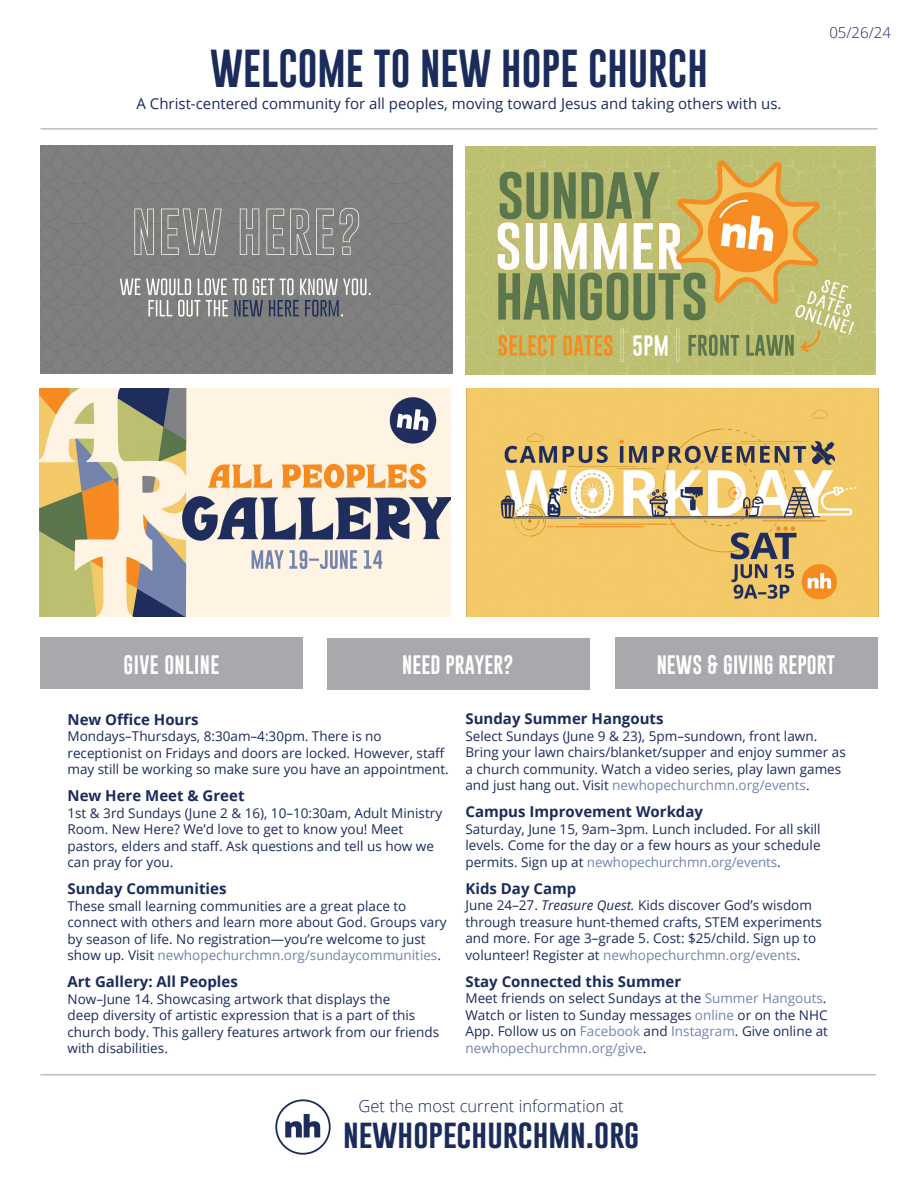
<style>
.page{position:relative;width:918px;height:1188px;background:#fff}
.page>*{position:absolute;margin:0;border:0;box-sizing:border-box;transform-origin:0 0}
.t1{font:39px "Gobold";color:#1a2b5c}
.t2{font:30px "Gobold";color:#1a2b5c}
.t3{font:19.5px "Gobold";color:#fff}
.t4{font:19.5px "Gobold";letter-spacing:.02em;color:#fff}
.t5{font:300 16.5px "Open Sans";color:#1a2b5c}
.Sub_Heads{font:700 15px "Open Sans";color:#1a2b5c}
.Body_Basic{font:15px "Open Sans";color:#1a2b5c}
.t6{font:300 15px "Open Sans";color:#1a2b5c}
.Sub_Heads-2{font:13.5px/16.5px "Open Sans";color:#1a2b5c}
.Body_Basic-2{font:13.5px/16.5px "Open Sans";color:#1a2b5c}
.s1{color:#7284ac}
.s2{font-style:italic}
</style>
<div class="page">
<img style="left:40px;top:146px;width:412px;height:228px">
<div style="left:40px;top:637px;width:263px;height:52px;background:#a8a9ad"></div>
<div style="left:327px;top:638px;width:263px;height:52px;background:#a8a9ad"></div>
<div style="left:615px;top:637px;width:263px;height:52px;background:#a8a9ad"></div>
<hr style="left:40px;top:1074px;width:836px;height:2px;background:#bcbdc0">
<hr style="left:40px;top:128px;width:837px;height:2px;background:#bcbdc0">
<img style="left:276px;top:1099px;width:55px;height:55px">
<img style="left:467px;top:389px;width:411px;height:228px">
<img style="left:465px;top:147px;width:411px;height:228px">
<img style="left:39px;top:389px;width:411px;height:228px">
<p class="t1" style="left:210px;top:43px;width:499px">WELCOME TO NEW HOPE CHURCH</p>
<p class="Body_Basic" style="left:137px;top:93px;width:646px">A Christ-centered community for all peoples, moving toward Jesus and taking others with us.</p>
<p class="t6" style="left:829px;top:23px;width:63px">05/26/24</p>
<p class="t4" style="left:123px;top:652px;width:97px">GIVE ONLINE</p>
<p class="t3" style="left:402px;top:652px;width:113px">NEED PRAYER?</p>
<p class="t3" style="left:657px;top:652px;width:180px">NEWS &amp; GIVING REPORT</p>
<p class="Sub_Heads" style="left:68px;top:709px;width:133px">New Office Hours</p>
<p class="Sub_Heads-2" style="left:68px;top:728px;width:383px">Mondays–Thursdays, 8:30am–4:30pm. There is no receptionist on Fridays and doors are locked. However, staff may still be working so make sure you have an appointment.</p>
<p class="Sub_Heads" style="left:68px;top:785px;width:179px">New Here Meet &amp; Greet</p>
<p class="Sub_Heads-2" style="left:68px;top:804px;width:376px">1st &amp; 3rd Sundays (June 2 &amp; 16), 10–10:30am, Adult Ministry Room. New Here? We’d love to get to know you! Meet pastors, elders and staff. Ask questions and tell us how we can pray for you.</p>
<p class="Sub_Heads" style="left:68px;top:878px;width:160px">Sunday Communities</p>
<p class="Body_Basic-2" style="left:68px;top:897px;width:381px">These small learning communities are a great place to connect with others and learn more about God. Groups vary by season of life. No registration—you’re welcome to just show up. Visit <span class="s1">newhopechurchmn.org/sundaycommunities</span>.</p>
<p class="Sub_Heads" style="left:68px;top:971px;width:172px">Art Gallery: All Peoples</p>
<p class="Body_Basic-2" style="left:68px;top:990px;width:373px">Now–June 14. Showcasing artwork that displays the<br>deep diversity of artistic expression that is a part of this church body. This gallery features artwork from our friends with disabilities.</p>
<p class="Sub_Heads" style="left:465px;top:708px;width:200px">Sunday Summer Hangouts</p>
<p class="Sub_Heads-2" style="left:465px;top:727px;width:382px">Select Sundays (June 9 &amp; 23), 5pm–sundown, front lawn.<br>Bring your lawn chairs/blanket/supper and enjoy summer as a church community. Watch a video series, play lawn games and just hang out. Visit <span class="s1">newhopechurchmn.org/events</span>.</p>
<p class="Sub_Heads" style="left:465px;top:801px;width:239px">Campus Improvement Workday</p>
<p class="Sub_Heads-2" style="left:465px;top:820px;width:357px;text-align:justify">Saturday, June 15, 9am–3pm. Lunch included. For all skill levels. Come for the day or a few hours as your schedule permits. Sign up at <span class="s1">newhopechurchmn.org/events</span>.</p>
<p class="Sub_Heads" style="left:465px;top:878px;width:112px">Kids Day Camp</p>
<p class="Sub_Heads-2" style="left:465px;top:897px;width:358px">June 24–27. <span class="s2">Treasure Quest.</span> Kids discover God’s wisdom through treasure hunt-themed crafts, STEM experiments and more. For age 3–grade 5. Cost: $25/child. Sign up to volunteer! Register at <span class="s1">newhopechurchmn.org/events</span>.</p>
<p class="Sub_Heads" style="left:465px;top:971px;width:217px">Stay Connected this Summer</p>
<p class="Body_Basic-2" style="left:465px;top:990px;width:364px;text-align:justify">Meet friends on select Sundays at the <span class="s1">Summer Hangouts</span>.<br>Watch or listen to Sunday messages <span class="s1">online</span> or on the NHC App. Follow us on <span class="s1">Facebook</span> and <span class="s1">Instagram</span>. Give online at <span class="s1">newhopechurchmn.org/give</span>.</p>
<p class="t5" style="left:359px;top:1095px;width:267px">Get the most current information at</p>
<p class="t2" style="left:343px;top:1114px;width:298px">newhopechurchmn.org</p>
</div>
